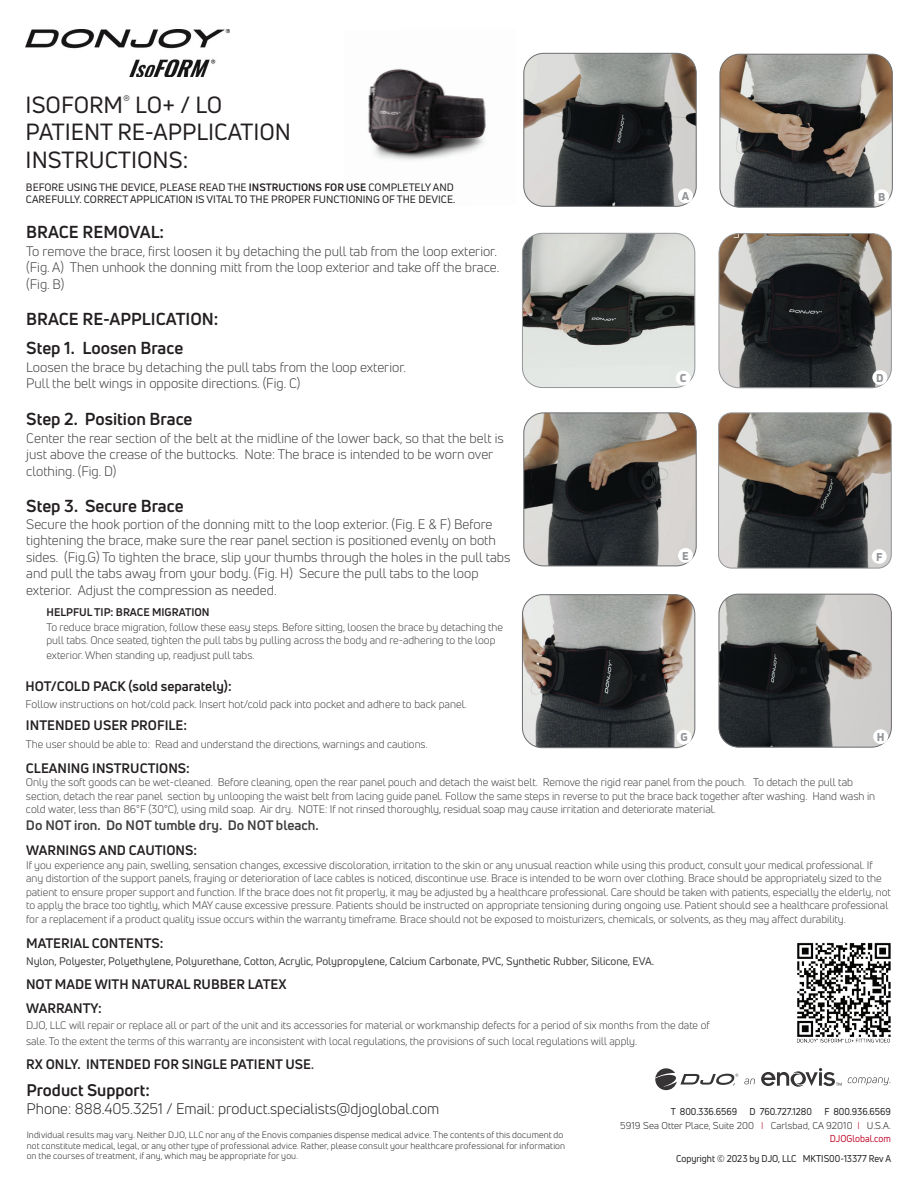
<style>
.page{position:relative;width:918px;height:1188px;background:#fff}
.page>*{position:absolute;margin:0;border:0;box-sizing:border-box;transform-origin:0 0}
.t1{font:22.95px/27.6px "Uni Neue";color:#231f20}
.t2{font:700 16.95px/29.1px "Uni Neue";color:#231f20}
.t3{font:700 16.5px "Uni Neue";color:#231f20}
.t4{font:15px "Uni Neue";color:#231f20}
.t5{font:13.5px/16.5px "Uni Neue";color:#3e3e3f}
.t6{font:700 13.5px/24.3px "Uni Neue";color:#231f20}
.t7{font:700 13.5px "Uni Neue";color:#3e3e3f}
.t8{font:800 11.1px "Uni Neue";color:#939598}
.t9{font:10.95px/13.5px "Uni Neue";color:#3e3e3f}
.t10{font:700 10.95px "Uni Neue";color:#231f20}
.t11{font:10.8px/13.5px "Uni Neue";color:#3e3e3f}
.t12{font:10.8px "Uni Neue";color:#3e3e3f}
.t13{font:10.5px/12.6px "Uni Neue";color:#231f20}
.t14{font:9.75px "Uni Neue";color:#231f20;scale:.94 1}
.t15{font:9.75px/14.1px "Uni Neue";letter-spacing:.01em;color:#231f20;text-align:right}
.t16{font:9.75px "Uni Neue";color:#c3102f;scale:.94 1}
.t17{font:9px/10.8px "Uni Neue";letter-spacing:.015em;color:#231f20}
.s1{font-weight:700}
.s2{font-size:12.15px;color:#3e3e3f}
.s3{font-style:inherit}
.s4{color:#ae1229}
</style>
<div class="page">
<img style="left:719px;top:413px;width:172px;height:155px">
<div style="left:718px;top:413px;width:173px;height:155px;border:1px solid #939598;border-radius:13px"></div>
<img style="left:719px;top:234px;width:171px;height:154px">
<div style="left:719px;top:233px;width:173px;height:155px;border:1px solid #939598;border-radius:20px"></div>
<img style="left:524px;top:413px;width:172px;height:153px">
<div style="left:524px;top:413px;width:172px;height:153px;border:1px solid #6d6e71;border-radius:20px"></div>
<img style="left:368px;top:68px;width:118px;height:92px">
<img style="left:26px;top:29px;width:204px;height:48px">
<img style="left:522px;top:233px;width:173px;height:155px">
<div style="left:522px;top:233px;width:173px;height:155px;border:1px solid #939598;border-radius:20px"></div>
<div style="left:676px;top:371px;width:15px;height:14px;background:#fff;border-radius:50%"></div>
<div style="left:872px;top:370px;width:15px;height:15px;background:#fff;border-radius:50%"></div>
<div style="left:678px;top:548px;width:15px;height:15px;background:#fff;border-radius:50%"></div>
<img style="left:797px;top:942px;width:94px;height:101px">
<div style="left:872px;top:549px;width:15px;height:15px;background:#fff;border-radius:50%"></div>
<svg style="left:761px;top:1068px;width:81px;height:19px"></svg>
<svg style="left:655px;top:1068px;width:83px;height:22px"></svg>
<svg style="left:744px;top:1079px;width:11px;height:5px"></svg>
<svg style="left:848px;top:1077px;width:42px;height:8px"></svg>
<img style="left:524px;top:53px;width:172px;height:153px">
<div style="left:524px;top:53px;width:172px;height:153px;border:1px solid #6d6e71;border-radius:20px"></div>
<div style="left:678px;top:188px;width:15px;height:15px;background:#fff;border-radius:50%"></div>
<img style="left:719px;top:594px;width:172px;height:153px">
<div style="left:719px;top:594px;width:173px;height:153px;border:1px solid #6d6e71;border-radius:20px"></div>
<div style="left:873px;top:729px;width:15px;height:15px;background:#fff;border-radius:50%"></div>
<img style="left:522px;top:595px;width:173px;height:153px">
<div style="left:522px;top:595px;width:173px;height:153px;border:1px solid #6d6e71;border-radius:20px"></div>
<div style="left:677px;top:730px;width:15px;height:15px;background:#fff;border-radius:50%"></div>
<img style="left:720px;top:54px;width:172px;height:153px">
<div style="left:720px;top:54px;width:173px;height:153px;border:1px solid #6d6e71;border-radius:20px"></div>
<div style="left:874px;top:189px;width:15px;height:15px;background:#fff;border-radius:50%"></div>
<h1 class="t1" style="left:26px;top:90px;width:267px">ISOFORM<sup>®</sup> LO+ / LO<br>PATIENT RE-APPLICATION<br>INSTRUCTIONS:</h1>
<p class="t13" style="left:26px;top:181px;width:431px">BEFORE USING THE DEVICE, PLEASE READ THE <span class="s1">INSTRUCTIONS FOR USE</span> COMPLETELY AND<br>CAREFULLY. CORRECT APPLICATION IS VITAL TO THE PROPER FUNCTIONING OF THE DEVICE.</p>
<p class="t8" style="left:682px;top:189px;width:9px">A</p>
<p class="t8" style="left:878px;top:189px;width:9px">B</p>
<h2 class="t2" style="left:26px;top:217px;width:139px">BRACE REMOVAL:</h2>
<p class="t5" style="left:26px;top:242px;width:475px">To remove the brace, first loosen it by detaching the pull tab from the loop exterior. (Fig. A) Then unhook the donning mitt from the loop exterior and take off the brace. (Fig. B)</p>
<h2 class="t2" style="left:26px;top:304px;width:194px">BRACE RE-APPLICATION:<br>Step 1. Loosen Brace</h2>
<p class="t5" style="left:26px;top:359px;width:381px">Loosen the brace by detaching the pull tabs from the loop exterior.<br>Pull the belt wings in opposite directions. (Fig. C)</p>
<h2 class="t2" style="left:26px;top:404px;width:168px">Step 2. Position Brace</h2>
<p class="t5" style="left:26px;top:430px;width:479px">Center the rear section of the belt at the midline of the lower back, so that the belt is just above the crease of the buttocks. Note: The brace is intended to be worn over clothing. (Fig. D)</p>
<h2 class="t2" style="left:26px;top:491px;width:159px">Step 3. Secure Brace</h2>
<p class="t5" style="left:26px;top:516px;width:486px">Secure the hook portion of the donning mitt to the loop exterior. (Fig. E &amp; F) Before tightening the brace, make sure the rear panel section is positioned evenly on both sides. (Fig.G) To tighten the brace, slip your thumbs through the holes in the pull tabs and pull the tabs away from your body. (Fig. H) Secure the pull tabs to the loop exterior. Adjust the compression as needed.</p>
<p class="t10" style="left:47px;top:605px;width:165px">HELPFUL TIP: BRACE MIGRATION</p>
<p class="t11" style="left:47px;top:620px;width:458px">To reduce brace migration, follow these easy steps. Before sitting, loosen the brace by detaching the pull tabs. Once seated, tighten the pull tabs by pulling across the body and re-adhering to the loop</p>
<p class="t11" style="left:47px;top:648px;width:209px">exterior. When standing up, readjust pull tabs.</p>
<p class="t6" style="left:26px;top:674px;width:208px">HOT/COLD PACK (sold separately):</p>
<p class="t9" style="left:26px;top:697px;width:443px">Follow instructions on hot/cold pack. Insert hot/cold pack into pocket and adhere to back panel.</p>
<p class="t8" style="left:680px;top:371px;width:8px">C</p>
<p class="t8" style="left:876px;top:370px;width:9px">D</p>
<p class="t8" style="left:682px;top:548px;width:8px">E</p>
<p class="t8" style="left:876px;top:549px;width:8px">F</p>
<p class="t6" style="left:26px;top:713px;width:163px">INTENDED USER PROFILE:</p>
<p class="t11" style="left:26px;top:738px;width:403px">The user should be able to: Read and understand the directions, warnings and cautions.</p>
<p class="t6" style="left:26px;top:755px;width:165px">CLEANING INSTRUCTIONS:</p>
<p class="t9" style="left:26px;top:775px;width:851px">Only the soft goods can be wet-cleaned. Before cleaning, open the rear panel pouch and detach the waist belt. Remove the rigid rear panel from the pouch. To detach the pull tab section, detach the rear panel section by unlooping the waist belt from lacing guide panel. Follow the same steps in reverse to put the brace back together after washing. Hand wash in cold water, less than 86°F (30°C), using mild soap. Air dry. NOTE: If not rinsed thoroughly, residual soap may cause irritation and deteriorate material.</p>
<p class="t7" style="left:26px;top:816px;width:294px">Do NOT iron. Do NOT tumble dry. Do NOT bleach.</p>
<p class="t6" style="left:26px;top:838px;width:173px">WARNINGS AND CAUTIONS:</p>
<p class="t11" style="left:26px;top:858px;width:866px">If you experience any pain, swelling, sensation changes, excessive discoloration, irritation to the skin or any unusual reaction while using this product, consult your medical professional. If any distortion of the support panels, fraying or deterioration of lace cables is noticed, discontinue use. Brace is intended to be worn over clothing. Brace should be appropriately sized to the patient to ensure proper support and function. If the brace does not fit properly, it may be adjusted by a healthcare professional. Care should be taken with patients, especially the elderly, not to apply the brace too tightly, which MAY cause excessive pressure. Patients should be instructed on appropriate tensioning during ongoing use. Patient should see a healthcare professional for a replacement if a product quality issue occurs within the warranty timeframe. Brace should not be exposed to moisturizers, chemicals, or solvents, as they may affect durability.</p>
<p class="t8" style="left:680px;top:730px;width:9px">G</p>
<p class="t8" style="left:877px;top:729px;width:9px">H</p>
<p class="t6" style="left:26px;top:931px;width:139px">MATERIAL CONTENTS:</p>
<p class="t12" style="left:26px;top:954px;width:629px">Nylon, Polyester, Polyethylene, Polyurethane, Cotton, Acrylic, Polypropylene, Calcium Carbonate, PVC, Synthetic Rubber, Silicone, EVA.</p>
<p class="t6" style="left:26px;top:972px;width:262px">NOT MADE WITH NATURAL RUBBER LATEX<br>WARRANTY:</p>
<p class="t11" style="left:26px;top:1018px;width:685px;line-height:15.3px">DJO, LLC will repair or replace all or part of the unit and its accessories for material or workmanship defects for a period of six months from the date of sale. To the extent the terms of this warranty are inconsistent with local regulations, the provisions of such local regulations will apply.</p>
<p class="t6" style="left:26px;top:1052px;width:289px">RX ONLY. INTENDED FOR SINGLE PATIENT USE<span class="s2">.</span></p>
<h3 class="t3" style="left:26px;top:1080px;width:125px">Product Support:</h3>
<h3 class="t4" style="left:26px;top:1100px;width:414px">Phone: 888.405.3251 / Email: product.specialists@djoglobal.com</h3>
<p class="t17" style="left:27px;top:1129px;width:540px">Individual results may vary. Neither DJO, LLC nor any of the Enovis companies dispense medical advice. The contents of this document do not constitute medical, legal, or any other type of professional advice. Rather, please consult your healthcare professional for information on the courses of treatment, if any, which may be appropriate for you.</p>
<p class="t15" style="left:620px;top:1104px;width:272px"><span class="s3">F 800.936.6569<br></span>5919 Sea Otter Place, Suite 200 <span class="s4">I</span> Carlsbad, CA 92010 <span class="s4">I</span> U.S.A.</p>
<p class="t16" style="left:830px;top:1132px;width:67px">DJOGlobal.com</p>
<p class="t14" style="left:676px;top:1153px;width:230px">Copyright © 2023 by DJO, LLC MKTIS00-13377 Rev A</p>
<p class="t14" style="left:671px;top:1105px;width:72px">T 800.336.6569</p>
<p class="t14" style="left:750px;top:1105px;width:68px">D 760.727.1280</p>
</div>
